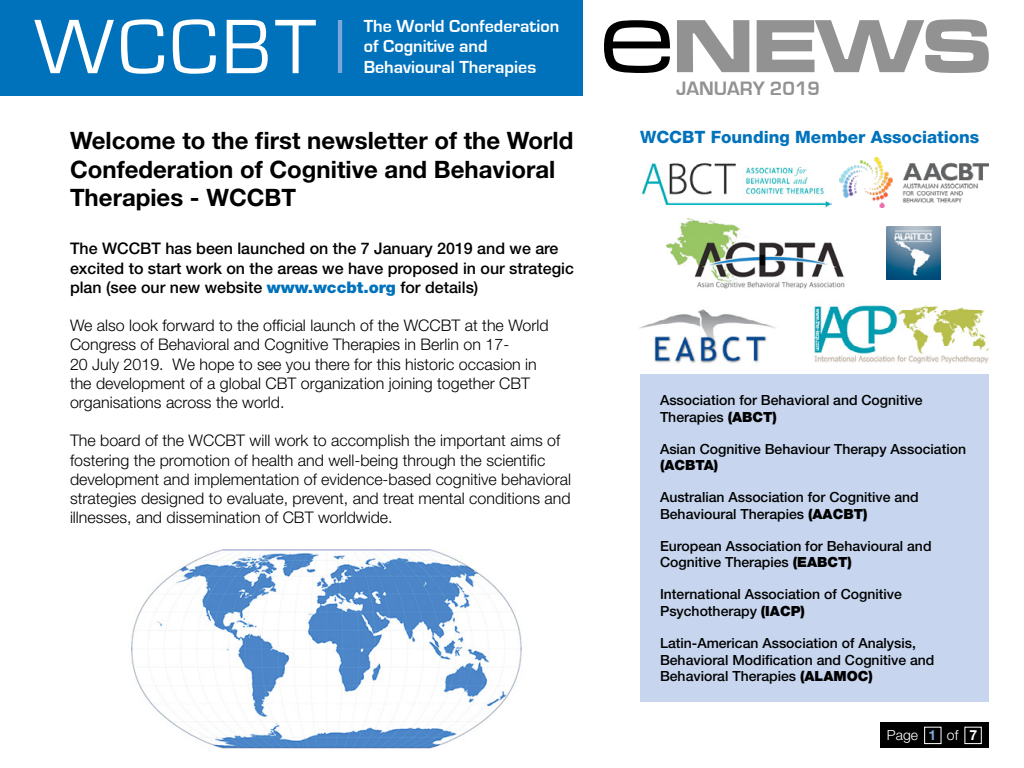
<style>
.page{position:relative;width:1024px;height:768px;background:#fff}
.page>*{position:absolute;margin:0;border:0;box-sizing:border-box;transform-origin:0 0}
.t1{font:80px "Eurostile";letter-spacing:.05em;color:#fff}
.t2{font:78px "Microgramma Becker Bold Extd";color:#929292}
.t3{font:700 24px/28.8px "Helvetica Neue";color:#000}
.t4{font:700 20px "Eurostile";color:#929292}
.t5{font:700 18px/20.5px "Eurostile";color:#fff}
.t6{font:800 17px "Helvetica Neue";color:#0072bc}
.t7{font:300 16px/19.2px "Helvetica Neue";color:#000}
.t8{font:500 16px/19.2px "Helvetica Neue";color:#000}
.t9{font:500 14px/16.8px "Helvetica Neue";color:#000}
.t10{font:300 14px "Helvetica Neue";color:#fff}
.t11{font:900 14px "Helvetica Neue";color:#000}
.s1{font-family:"Microgramma Becker Med Extd";font-size:111px;color:#000}
.s2{font-weight:900;color:#0072bc}
.s3{font-weight:900}
.s4{font-weight:700;color:#7da7d8}
.s5{font-weight:700}
</style>
<div class="page">
<img style="left:639px;top:309px;width:137px;height:55px">
<div style="left:880px;top:722px;width:108px;height:26px;background:#000"></div>
<div style="left:924px;top:727px;width:17px;height:17px;border:1px solid #fff"></div>
<div style="left:964px;top:727px;width:18px;height:17px;border:1px solid #fff"></div>
<div style="left:0;top:0;width:583px;height:96px;background:#0072bc"></div>
<hr style="left:338px;top:20px;width:4px;height:53px;background:#7da7d8">
<div style="left:640px;top:374px;width:349px;height:328px;background:#c7d6ee"></div>
<img style="left:131px;top:549px;width:391px;height:200px">
<img style="left:641px;top:163px;width:190px;height:44px">
<img style="left:840px;top:158px;width:149px;height:49px">
<img style="left:814px;top:305px;width:175px;height:59px">
<img style="left:667px;top:218px;width:178px;height:71px">
<img style="left:886px;top:226px;width:54px;height:54px">
<h1 class="t1" style="left:34px;top:4px;width:283px">WCCBT</h1>
<p class="t5" style="left:364px;top:16px;width:197px">The World Confederation of Cognitive and<br>Behavioural Therapies</p>
<h2 class="t2" style="left:601px;top:-7px;width:391px"><span class="s1">e</span>NEWS</h2>
<p class="t4" style="left:676px;top:78px;width:146px">JANUARY 2019</p>
<h3 class="t3" style="left:70px;top:125px;width:505px">Welcome to the first newsletter of the World<br>Confederation of Cognitive and Behavioral<br>Therapies - WCCBT</h3>
<p class="t8" style="left:70px;top:239px;width:505px">The WCCBT has been launched on the 7 January 2019 and we are excited to start work on the areas we have proposed in our strategic plan (see our new website <span class="s2">www.wccbt.org</span> for details)</p>
<p class="t7" style="left:70px;top:316px;width:480px">We also look forward to the official launch of the WCCBT at the World Congress of Behavioral and Cognitive Therapies in Berlin on 17-<br>20 July 2019. We hope to see you there for this historic occasion in the development of a global CBT organization joining together CBT organisations across the world.</p>
<p class="t7" style="left:70px;top:431px;width:503px">The board of the WCCBT will work to accomplish the important aims of fostering the promotion of health and well-being through the scientific development and implementation of evidence-based cognitive behavioral strategies designed to evaluate, prevent, and treat mental conditions and illnesses, and dissemination of CBT worldwide.</p>
<p class="t6" style="left:640px;top:127px;width:341px">WCCBT Founding Member Associations</p>
<p class="t9" style="left:660px;top:391px;width:264px">Association for Behavioral and Cognitive<br>Therapies <span class="s3">(ABCT)</span></p>
<p class="t9" style="left:660px;top:440px;width:308px">Asian Cognitive Behaviour Therapy Association</p>
<p class="t11" style="left:660px;top:457px;width:60px">(ACBTA)</p>
<p class="t9" style="left:660px;top:489px;width:260px">Australian Association for Cognitive and<br>Behavioural Therapies <span class="s3">(AACBT)</span></p>
<p class="t9" style="left:660px;top:537px;width:273px">European Association for Behavioural and<br>Cognitive Therapies <span class="s3">(EABCT)</span></p>
<p class="t9" style="left:660px;top:586px;width:243px">International Association of Cognitive<br>Psychotherapy <span class="s3">(IACP)</span></p>
<p class="t9" style="left:660px;top:634px;width:276px">Latin-American Association of Analysis,<br>Behavioral Modification and Cognitive and<br>Behavioral Therapies <span class="s3">(ALAMOC)</span></p>
<p class="t10" style="left:887px;top:727px;width:92px">Page <span class="s4">1</span> of <span class="s5">7</span></p>
</div>
